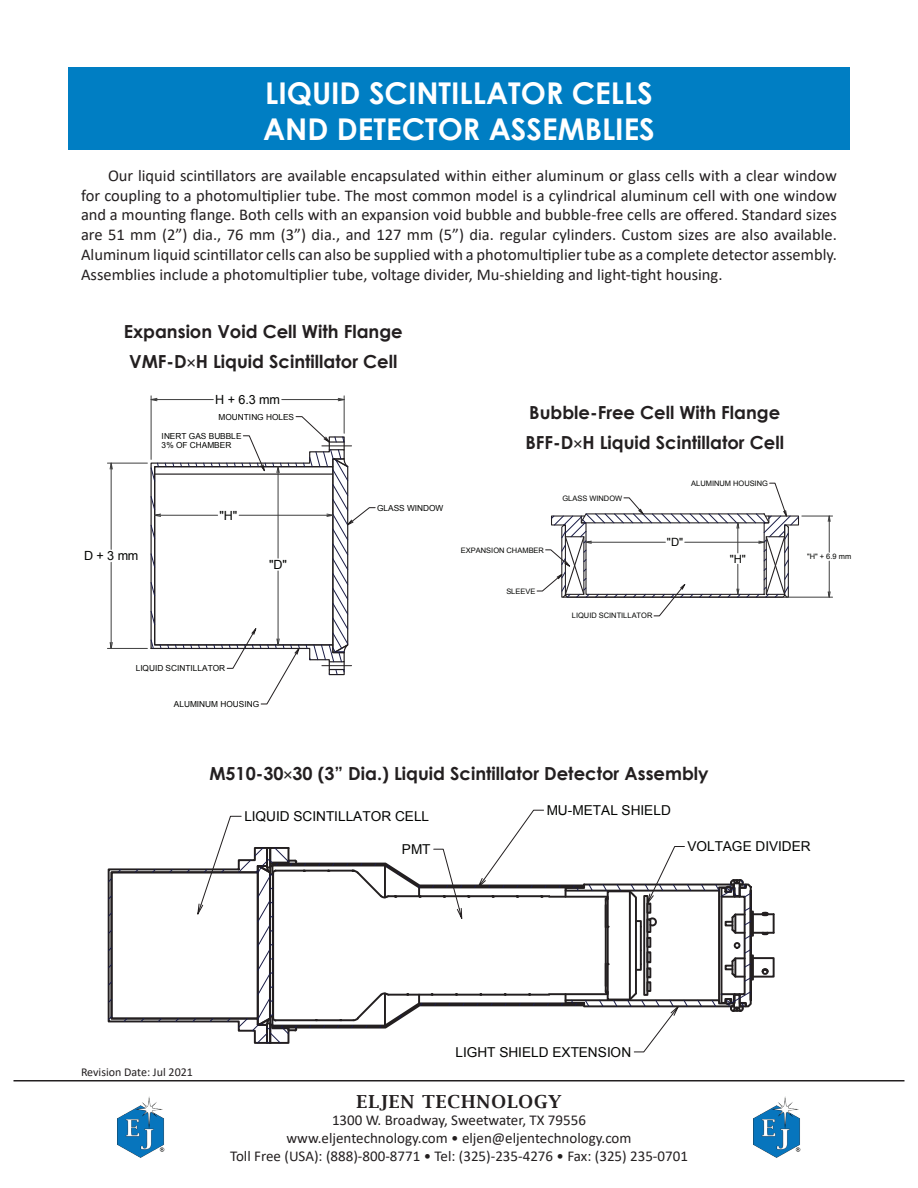
<style>
.page{position:relative;width:918px;height:1188px;background:#fff}
.page>*{position:absolute;margin:0;border:0;box-sizing:border-box;transform-origin:0 0}
.t1{font:700 30px/36px "Century Gothic";color:#fff}
.t2{font:700 18px/30.6px "Century Gothic";color:#231f20;text-align:center}
.t3{font:600 18px "Lucida Bright";letter-spacing:.05em;color:#231f20}
.t4{font:16.5px/19.8px "Calibri";color:#231f20;text-align:justify}
.t5{font:15px/18px "Calibri";color:#231f20;text-align:center}
.t6{font:13.65px "Arial";letter-spacing:-.005em;color:#040503}
.t7{font:12.6px "Arial";color:#040503}
.t8{font:12px "Calibri";color:#231f20}
.t9{font:11.4px "Arial";color:#040503}
.t10{font:8.25px/9.3px "Arial";letter-spacing:-.005em;color:#040503}
.t11{font:7.5px "Arial";letter-spacing:-.005em;color:#040503}
.s1{font-family:"Calibri";font-weight:400}
</style>
<div class="page">
<hr style="left:14px;top:1080px;width:890px;height:2px;background:#231f20">
<div style="left:68px;top:68px;width:782px;height:82px;background:#007ec3"></div>
<img style="left:118px;top:1096px;width:47px;height:62px">
<img style="left:753px;top:1096px;width:47px;height:62px">
<svg style="left:150px;top:416px;width:226px;height:289px"></svg>
<hr style="left:161px;top:515px;width:57px;height:1px;background:#3f3f3f">
<hr style="left:239px;top:515px;width:88px;height:1px;background:#3f3f3f">
<svg style="left:110px;top:642px;width:3px;height:6px"></svg>
<svg style="left:110px;top:462px;width:3px;height:8px"></svg>
<hr style="left:111px;top:562px;width:1px;height:81px;background:#3f3f3f">
<hr style="left:111px;top:469px;width:1px;height:80px;background:#3f3f3f">
<hr style="left:107px;top:463px;width:40px;height:1px;background:#3f3f3f">
<hr style="left:107px;top:648px;width:40px;height:1px;background:#3f3f3f">
<svg style="left:150px;top:398px;width:8px;height:3px"></svg>
<svg style="left:338px;top:398px;width:6px;height:3px"></svg>
<hr style="left:157px;top:399px;width:56px;height:1px;background:#3f3f3f">
<hr style="left:282px;top:399px;width:56px;height:1px;background:#3f3f3f">
<hr style="left:344px;top:396px;width:1px;height:37px;background:#3f3f3f">
<hr style="left:151px;top:396px;width:1px;height:63px;background:#3f3f3f">
<hr style="left:322px;top:446px;width:30px;height:1px;background:#231f20">
<hr style="left:322px;top:665px;width:30px;height:1px;background:#231f20">
<svg style="left:537px;top:483px;width:263px;height:133px"></svg>
<hr style="left:591px;top:542px;width:74px;height:1px;background:#3f3f3f">
<hr style="left:685px;top:542px;width:74px;height:1px;background:#3f3f3f">
<svg style="left:828px;top:515px;width:3px;height:7px"></svg>
<svg style="left:828px;top:591px;width:3px;height:6px"></svg>
<hr style="left:829px;top:521px;width:1px;height:31px;background:#3f3f3f">
<hr style="left:829px;top:561px;width:1px;height:31px;background:#3f3f3f">
<hr style="left:802px;top:516px;width:31px;height:1px;background:#3f3f3f">
<hr style="left:786px;top:597px;width:47px;height:1px;background:#3f3f3f">
<svg style="left:107px;top:809px;width:668px;height:244px"></svg>
<h1 class="t1" style="left:263px;top:73px;width:393px">LIQUID SCINTILLATOR CELLS<br>AND DETECTOR ASSEMBLIES</h1>
<p class="t4" style="left:81px;top:165px;width:757px;text-indent:27px">Our liquid scintillators are available encapsulated within either aluminum or glass cells with a clear window for coupling to a photomultiplier tube. The most common model is a cylindrical aluminum cell with one window and a mounting flange. Both cells with an expansion void bubble and bubble-free cells are offered. Standard sizes are 51 mm (2”) dia., 76 mm (3”) dia., and 127 mm (5”) dia. regular cylinders. Custom sizes are also available.<br>Aluminum liquid scintillator cells can also be supplied with a photomultiplier tube as a complete detector assembly.<br>Assemblies include a photomultiplier tube, voltage divider, Mu-shielding and light-tight housing.</p>
<p class="t2" style="left:124px;top:315px;width:280px">Expansion Void Cell With Flange<br>VMF-D<span class="s1">×</span>H Liquid Scintillator Cell</p>
<p class="t7" style="left:215px;top:391px;width:66px">H + 6.3 mm</p>
<p class="t10" style="left:219px;top:412px;width:77px">MOUNTING HOLES</p>
<p class="t10" style="left:162px;top:431px;width:81px">INERT GAS BUBBLE<br>3% OF CHAMBER</p>
<p class="t7" style="left:84px;top:548px;width:56px">D+3mm</p>
<p class="t7" style="left:219px;top:507px;width:19px">"H"</p>
<p class="t7" style="left:269px;top:556px;width:19px">"D"</p>
<p class="t10" style="left:377px;top:503px;width:68px">GLASS WINDOW</p>
<p class="t2" style="left:526px;top:396px;width:260px;text-align:left">Bubble-Free Cell With Flange<br>BFF-D<span class="s1">×</span>H Liquid Scintillator Cell</p>
<p class="t11" style="left:461px;top:545px;width:85px">EXPANSION CHAMBER</p>
<p class="t11" style="left:506px;top:586px;width:31px">SLEEVE</p>
<p class="t11" style="left:562px;top:493px;width:61px">GLASS WINDOW</p>
<p class="t11" style="left:691px;top:478px;width:78px">ALUMINUM HOUSING</p>
<p class="t9" style="left:667px;top:535px;width:18px">"D"</p>
<p class="t9" style="left:730px;top:551px;width:18px">"H"</p>
<p class="t11" style="left:572px;top:611px;width:82px">LIQUID SCINTILLATOR</p>
<p class="t10" style="left:136px;top:664px;width:91px">LIQUID SCINTILLATOR</p>
<p class="t10" style="left:174px;top:699px;width:87px">ALUMINUM HOUSING</p>
<p class="t2" style="left:209px;top:757px;width:501px">M510-30<span class="s1">×</span>30 (3” Dia.) Liquid Scintillator Detector Assembly</p>
<p class="t11" style="left:807px;top:552px;width:46px">"H" + 6.9 mm</p>
<p class="t6" style="left:244px;top:807px;width:186px">LIQUID SCINTILLATOR CELL</p>
<p class="t6" style="left:402px;top:840px;width:30px">PMT</p>
<p class="t6" style="left:547px;top:801px;width:126px">MU-METAL SHIELD</p>
<p class="t6" style="left:687px;top:838px;width:125px">VOLTAGE DIVIDER</p>
<p class="t8" style="left:81px;top:1064px;width:113px">Revision Date: Jul 2021</p>
<p class="t6" style="left:456px;top:1043px;width:177px">LIGHT SHIELD EXTENSION</p>
<p class="t3" style="left:357px;top:1091px;width:206px">ELJEN TECHNOLOGY</p>
<p class="t5" style="left:230px;top:1111px;width:459px">1300 W. Broadway, Sweetwater, TX 79556<br>www.eljentechnology.com • eljen@eljentechnology.com<br>Toll Free (USA): (888)-800-8771 • Tel: (325)-235-4276 • Fax: (325) 235-0701</p>
</div>
